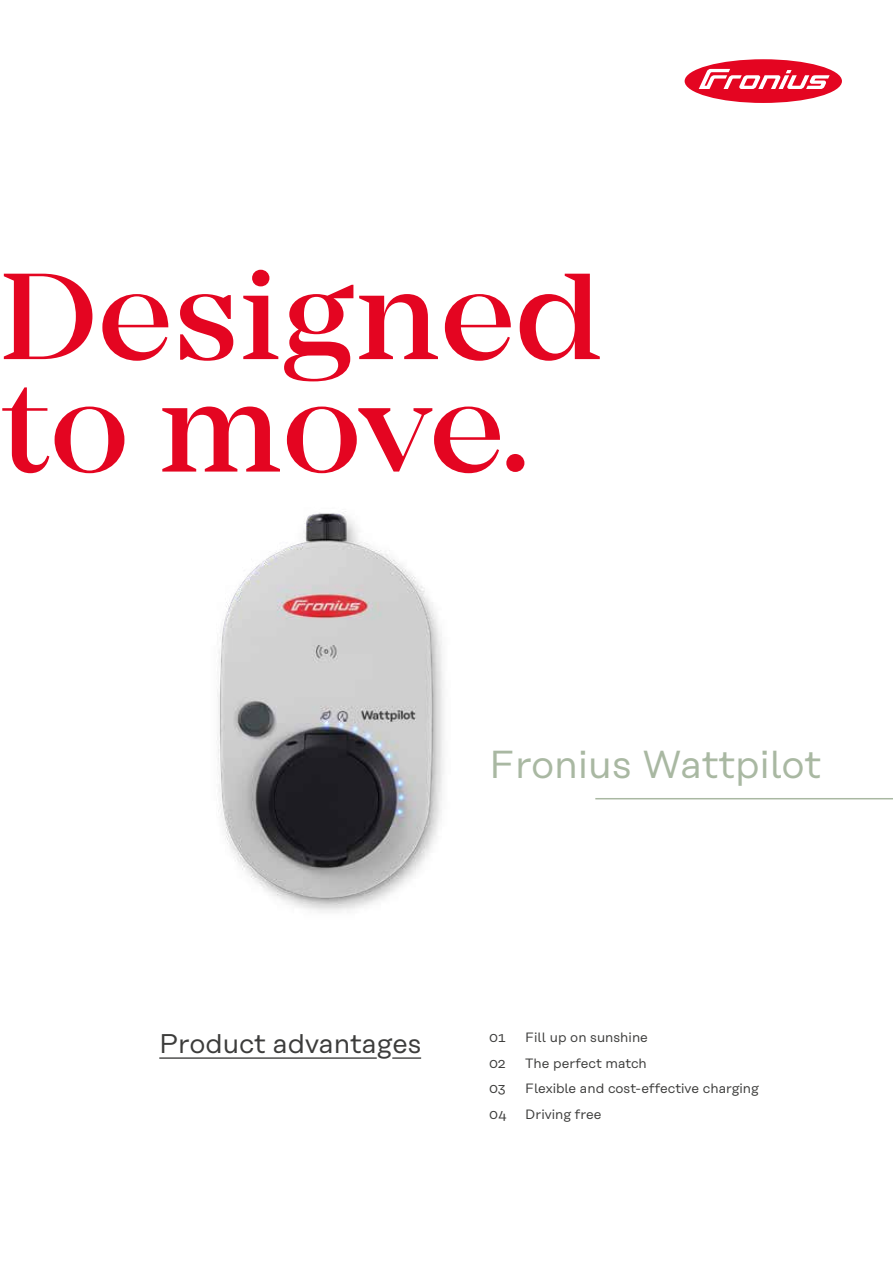
<style>
.page{position:relative;width:893px;height:1263px;background:#fff}
.page>*{position:absolute;margin:0;border:0;box-sizing:border-box;transform-origin:0 0}
.t1{font:500 127.5px/112.5px "Mirador";color:#e40521}
.t2{font:39px "Rational Text";color:#a9b8a2}
.t3{font:27px "Rational Text";color:#3c3c3b}
.t4{font:13.5px "Rational Text";color:#3c3c3b}
</style>
<div class="page">
<img style="left:217px;top:511px;width:227px;height:401px">
<hr style="left:595px;top:798px;width:298px;height:1px;background:#a9b8a2">
<div style="left:685px;top:59px;width:157px;height:44px;background:#e40521;border-radius:50%"></div>
<svg style="left:699px;top:69px;width:131px;height:20px"></svg>
<hr style="left:159px;top:1057px;width:218px;height:2px;background:#3c3c3b">
<hr style="left:392px;top:1057px;width:29px;height:2px;background:#3c3c3b">
<h1 class="t1" style="left:0;top:261px;width:604px">Designed to move.</h1>
<h2 class="t2" style="left:489px;top:742px;width:334px">Fronius Wattpilot</h2>
<h3 class="t3" style="left:159px;top:1028px;width:263px">Product advantages</h3>
<p class="t4" style="left:489px;top:1029px;width:18px">01</p>
<p class="t4" style="left:525px;top:1029px;width:124px">Fill up on sunshine</p>
<p class="t4" style="left:489px;top:1055px;width:18px">02</p>
<p class="t4" style="left:525px;top:1055px;width:123px">The perfect match</p>
<p class="t4" style="left:489px;top:1080px;width:18px">03</p>
<p class="t4" style="left:525px;top:1080px;width:235px">Flexible and cost-effective charging</p>
<p class="t4" style="left:489px;top:1106px;width:19px">04</p>
<p class="t4" style="left:525px;top:1106px;width:78px">Driving free</p>
</div>
